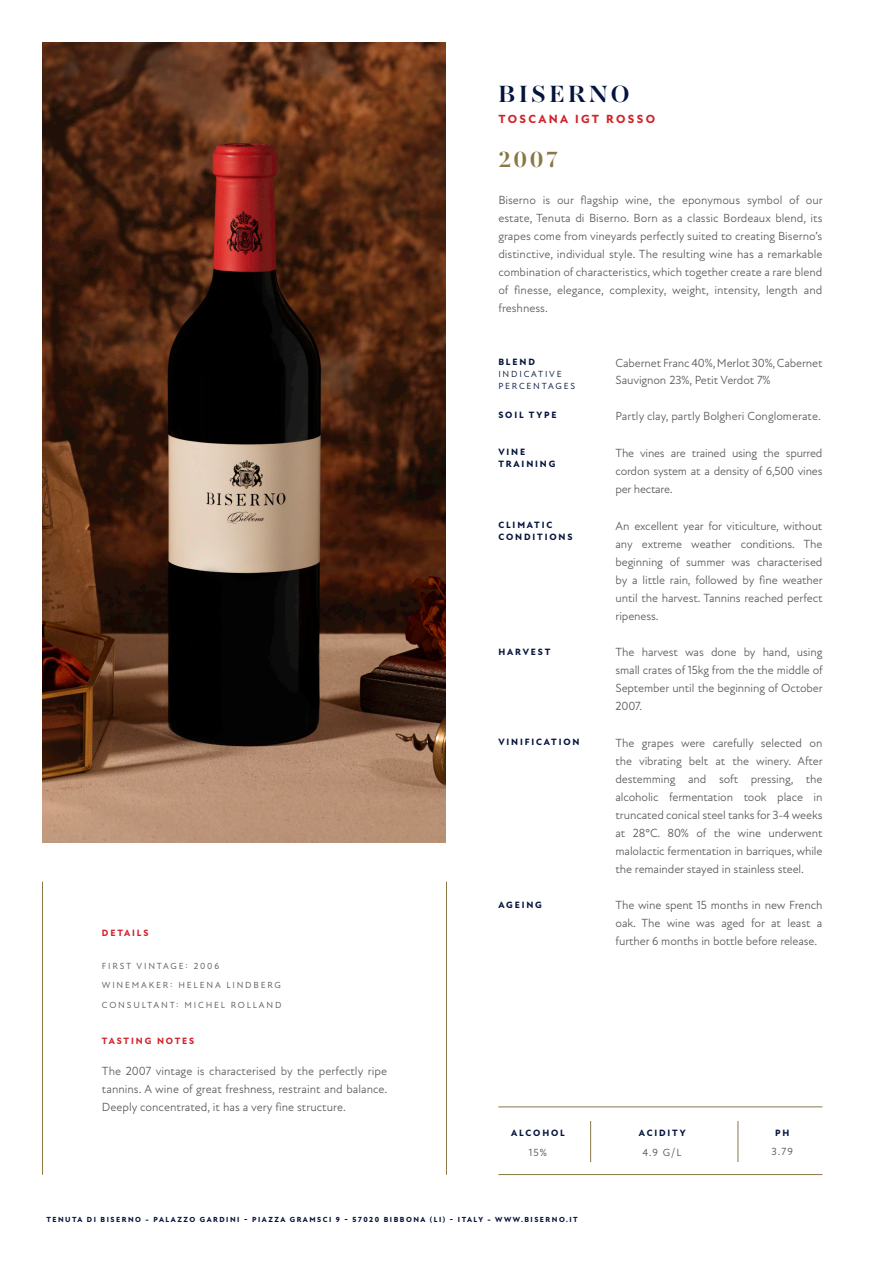
<style>
.page{position:relative;width:893px;height:1263px;background:#fff}
.page>*{position:absolute;margin:0;border:0;box-sizing:border-box;transform-origin:0 0}
.t1{font:700 24px "AW Conqueror Std Didot";letter-spacing:.125em;color:#04143c}
.t2{font:700 22.5px "AW Conqueror Std Didot";color:#897744}
.t3{font:12px/18px "Atten New";letter-spacing:-.01em;color:#57585a;text-align:justify}
.t4{font:800 12px "Atten New";letter-spacing:.2em;color:#d1232a}
.t5{font:10.5px "Atten New";color:#57585a}
.t6{font:800 9.3px/12px "Atten New";letter-spacing:.2em;color:#04143c}
.t7{font:800 9.3px "Atten New";letter-spacing:.2em;color:#d1232a}
.t8{font:9px "Atten New";letter-spacing:.2em;color:#57585a}
.t9{font:9px/12px "Atten New";letter-spacing:.2em;color:#04143c}
.t10{font:800 7.5px "Atten New";letter-spacing:.2em;color:#04143c}
</style>
<div class="page">
<img style="left:43px;top:43px;width:403px;height:799px">
<hr style="left:446px;top:882px;width:1px;height:293px;background:#897744">
<hr style="left:590px;top:1121px;width:1px;height:41px;background:#897744">
<hr style="left:498px;top:1106px;width:324px;height:1px;background:#897744">
<hr style="left:498px;top:1174px;width:324px;height:1px;background:#897744">
<hr style="left:738px;top:1121px;width:1px;height:41px;background:#897744">
<hr style="left:42px;top:882px;width:1px;height:293px;background:#897744">
<p class="t1" style="left:498px;top:82px;width:133px">BISERNO</p>
<p class="t4" style="left:498px;top:112px;width:158px">TOSCANA IGT ROSSO</p>
<p class="t2" style="left:498px;top:148px;width:62px">2007</p>
<p class="t7" style="left:102px;top:927px;width:48px">DETAILS</p>
<p class="t8" style="left:102px;top:961px;width:119px">FIRST VINTAGE: 2006</p>
<p class="t8" style="left:102px;top:980px;width:180px">WINEMAKER: HELENA LINDBERG</p>
<p class="t8" style="left:102px;top:1000px;width:181px">CONSULTANT: MICHEL ROLLAND</p>
<p class="t7" style="left:102px;top:1035px;width:94px">TASTING NOTES</p>
<p class="t3" style="left:102px;top:1063px;width:287px">The 2007 vintage is characterised by the perfectly ripe tannins. A wine of great freshness, restraint and balance.<br>Deeply concentrated, it has a very fine structure.</p>
<p class="t3" style="left:498px;top:191px;width:326px">Biserno is our flagship wine, the eponymous symbol of our estate, Tenuta di Biserno. Born as a classic Bordeaux blend, its grapes come from vineyards perfectly suited to creating Biserno’s distinctive, individual style. The resulting wine has a remarkable combination of characteristics, which together create a rare blend of finesse, elegance, complexity, weight, intensity, length and freshness.</p>
<p class="t6" style="left:498px;top:356px;width:38px">BLEND</p>
<p class="t9" style="left:498px;top:368px;width:78px">INDICATIVE<br>PERCENTAGES</p>
<p class="t6" style="left:498px;top:409px;width:60px">SOIL TYPE</p>
<p class="t6" style="left:498px;top:446px;width:28px">VINE</p>
<p class="t6" style="left:498px;top:458px;width:59px">TRAINING</p>
<p class="t6" style="left:498px;top:519px;width:76px">CLIMATIC<br>CONDITIONS</p>
<p class="t6" style="left:498px;top:646px;width:53px">HARVEST</p>
<p class="t6" style="left:498px;top:737px;width:83px">VINIFICATION</p>
<p class="t6" style="left:498px;top:899px;width:45px">AGEING</p>
<p class="t3" style="left:615px;top:354px;width:208px;line-height:17.2px">Cabernet Franc 40%, Merlot 30%, Cabernet<br>Sauvignon 23%, Petit Verdot 7%</p>
<p class="t3" style="left:615px;top:407px;width:207px">Partly clay, partly Bolgheri Conglomerate.</p>
<p class="t3" style="left:615px;top:444px;width:208px">The vines are trained using the spurred cordon system at a density of 6,500 vines per hectare.</p>
<p class="t3" style="left:615px;top:517px;width:209px">An excellent year for viticulture, without any extreme weather conditions. The beginning of summer was characterised by a little rain, followed by fine weather until the harvest. Tannins reached perfect ripeness.</p>
<p class="t3" style="left:615px;top:643px;width:209px">The harvest was done by hand, using small crates of 15kg from the the middle of September until the beginning of October 2007.</p>
<p class="t3" style="left:615px;top:734px;width:209px">The grapes were carefully selected on the vibrating belt at the winery. After destemming and soft pressing, the alcoholic fermentation took place in truncated conical steel tanks for 3-4 weeks at 28°C. 80% of the wine underwent malolactic fermentation in barriques, while the remainder stayed in stainless steel.</p>
<p class="t3" style="left:615px;top:896px;width:208px">The wine spent 15 months in new French oak. The wine was aged for at least a further 6 months in bottle before release.</p>
<p class="t6" style="left:511px;top:1127px;width:55px">ALCOHOL</p>
<p class="t6" style="left:639px;top:1127px;width:48px">ACIDITY</p>
<p class="t6" style="left:775px;top:1127px;width:16px">PH</p>
<p class="t5" style="left:529px;top:1146px;width:20px">15%</p>
<p class="t5" style="left:642px;top:1146px;width:41px">4.9 G/L</p>
<p class="t5" style="left:771px;top:1145px;width:23px">3.79</p>
<p class="t10" style="left:46px;top:1214px;width:533px">TENUTA DI BISERNO - PALAZZO GARDINI - PIAZZA GRAMSCI 9 - 57020 BIBBONA (LI) - ITALY - WWW.BISERNO.IT</p>
</div>
